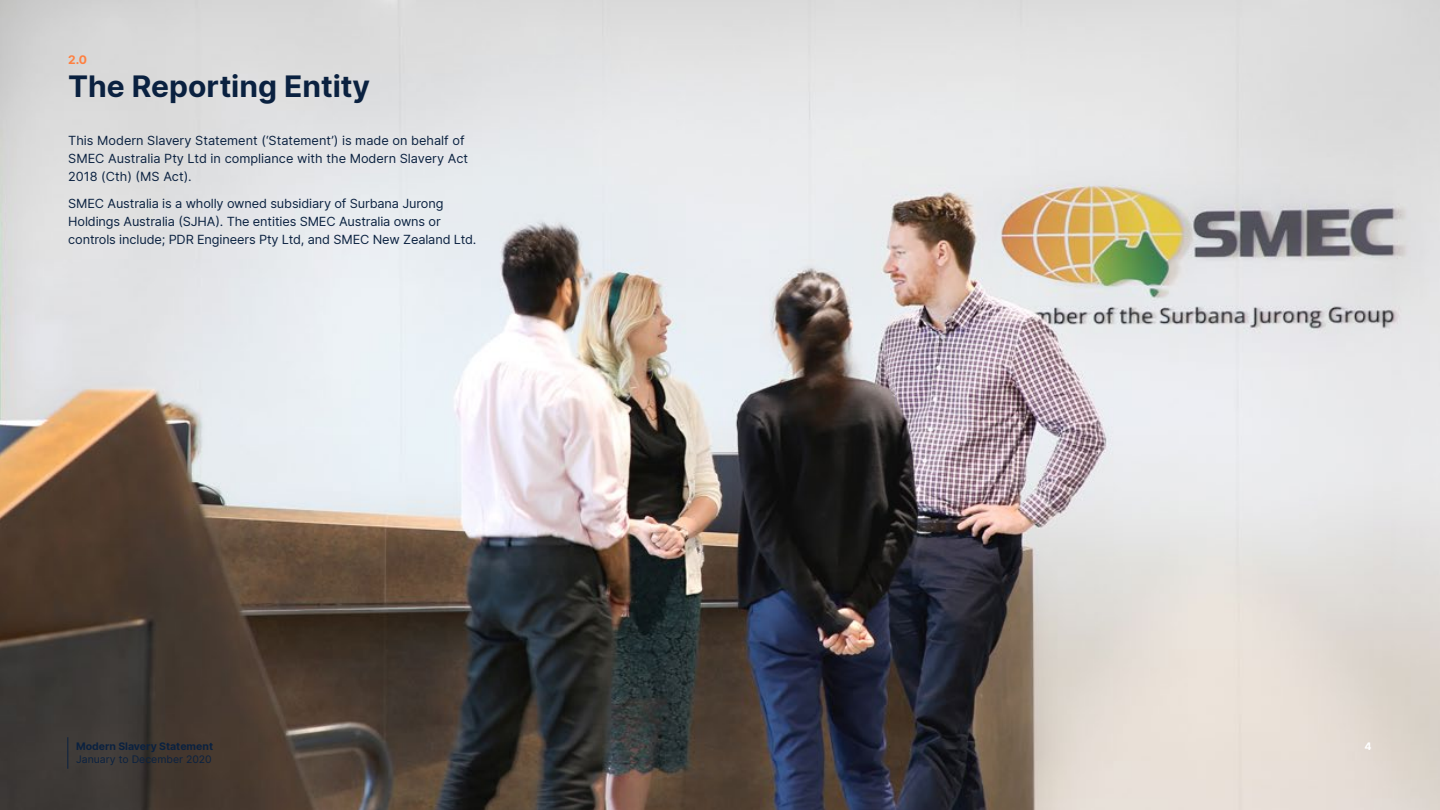
<style>
.page{position:relative;width:1440px;height:810px;background:#fff}
.page>*{position:absolute;margin:0;border:0;box-sizing:border-box;transform-origin:0 0}
.t1{font:700 30px "Inter";color:#0a2140}
.t2{font:12.75px/18px "Inter";letter-spacing:-.01em;color:#0a2140}
.t3{font:700 12px "Inter";color:#ff8040}
.t4{font:700 10.5px "Inter";color:#0a2140}
.t5{font:10.5px "Inter";color:#0a2140}
.t6{font:700 10.5px "Inter";color:#fff}
</style>
<div class="page">
<img style="left:0;top:0;width:1440px;height:810px">
<hr style="left:67px;top:737px;width:1px;height:32px;background:#0a2140">
<p class="t3" style="left:68px;top:51px;width:21px">2.0</p>
<h1 class="t1" style="left:68px;top:65px;width:303px">The Reporting Entity</h1>
<p class="t2" style="left:68px;top:131px;width:401px">This Modern Slavery Statement (‘Statement’) is made on behalf of<br>SMEC Australia Pty Ltd in compliance with the Modern Slavery Act<br>2018 (Cth) (MS Act).</p>
<p class="t2" style="left:68px;top:194px;width:410px">SMEC Australia is a wholly owned subsidiary of Surbana Jurong<br>Holdings Australia (SJHA). The entities SMEC Australia owns or controls include; PDR Engineers Pty Ltd, and SMEC New Zealand Ltd.</p>
<p class="t4" style="left:76px;top:738px;width:138px">Modern Slavery Statement</p>
<p class="t5" style="left:76px;top:752px;width:137px">January to December 2020</p>
<p class="t6" style="left:1365px;top:738px;width:9px">4</p>
</div>
